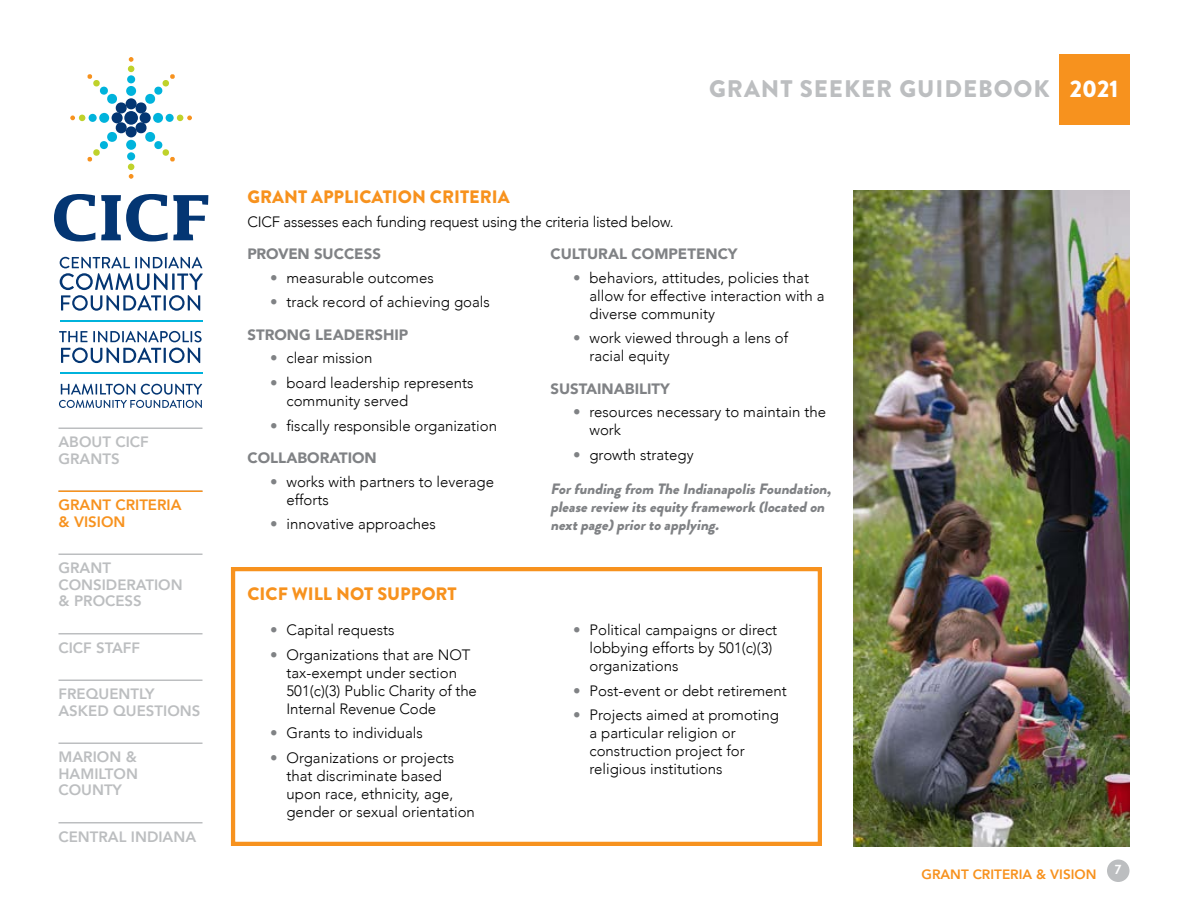
<style>
.page{position:relative;width:1188px;height:918px;background:#fff}
.page>*{position:absolute;margin:0;border:0;box-sizing:border-box;transform-origin:0 0}
.t1{font:900 24px "Brandon Grotesque";letter-spacing:.04em;color:#bcbec0}
.t2{font:900 18px "Brandon Grotesque";color:#f7921e}
.t3{font:300 15px/18px "Avenir";color:#000}
.t4{font:800 15px/16.5px "Avenir";color:#bcbec0}
.t5{font:italic 900 15px/18px "Brandon Grotesque";color:#808285}
.t6{font:900 15px "Avenir";color:#808285}
.t7{font:800 15px/16.5px "Avenir";color:#f7921e}
.t8{font:800 13.5px "Avenir";color:#f7921e}
.t9{font:700 13.5px "Brandon Grotesque";color:#fff}
.s1{color:#fff}
.s2{color:#808285}
.s3{font-weight:900;color:#808285}
</style>
<div class="page">
<div style="left:1107px;top:860px;width:23px;height:22px;background:#bcbec0;border-radius:50%"></div>
<div style="left:1059px;top:54px;width:71px;height:71px;background:#f7921e"></div>
<svg style="left:54px;top:194px;width:41px;height:47px"></svg>
<svg style="left:101px;top:194px;width:107px;height:47px"></svg>
<svg style="left:60px;top:257px;width:143px;height:54px"></svg>
<svg style="left:59px;top:331px;width:28px;height:11px"></svg>
<svg style="left:93px;top:331px;width:109px;height:11px"></svg>
<svg style="left:61px;top:348px;width:139px;height:15px"></svg>
<svg style="left:70px;top:57px;width:122px;height:122px"></svg>
<hr style="left:60px;top:320px;width:142px;height:2px;background:#00b3dc">
<hr style="left:60px;top:372px;width:142px;height:2px;background:#00b3dc">
<svg style="left:59px;top:384px;width:143px;height:24px"></svg>
<hr style="left:58px;top:428px;width:144px;height:1px;background:#bcbec0">
<hr style="left:58px;top:554px;width:144px;height:1px;background:#bcbec0">
<hr style="left:58px;top:633px;width:144px;height:1px;background:#bcbec0">
<hr style="left:58px;top:680px;width:144px;height:1px;background:#bcbec0">
<hr style="left:58px;top:742px;width:144px;height:2px;background:#bcbec0">
<hr style="left:58px;top:822px;width:144px;height:2px;background:#bcbec0">
<hr style="left:58px;top:490px;width:144px;height:2px;background:#f7921e">
<div style="left:231px;top:567px;width:591px;height:279px;border:4px solid #f7921e"></div>
<img style="left:854px;top:190px;width:276px;height:657px">
<p class="t4" style="left:58px;top:434px;width:92px">ABOUT CICF<br>GRANTS</p>
<p class="t7" style="left:58px;top:497px;width:125px">GRANT CRITERIA &amp; VISION</p>
<p class="t4" style="left:58px;top:560px;width:126px">GRANT<br>CONSIDERATION &amp; PROCESS</p>
<p class="t4" style="left:58px;top:639px;width:83px">CICF STAFF</p>
<p class="t4" style="left:58px;top:686px;width:143px">FREQUENTLY<br>ASKED QUESTIONS</p>
<p class="t4" style="left:58px;top:749px;width:81px;text-align:justify">MARION &amp; HAMILTON COUNTY</p>
<p class="t4" style="left:58px;top:828px;width:139px">CENTRAL INDIANA</p>
<h1 class="t1" style="left:709px;top:71px;width:411px">GRANT SEEKER GUIDEBOOK <span class="s1">2021</span></h1>
<p class="t2" style="left:248px;top:184px;width:264px">GRANT APPLICATION CRITERIA</p>
<p class="t3" style="left:248px;top:213px;width:428px">CICF assesses each funding request using the criteria listed below.</p>
<p class="t6" style="left:248px;top:241px;width:135px">PROVEN SUCCESS</p>
<p class="t3" style="left:270px;top:268px;width:165px"><span class="s2">•</span> measurable outcomes</p>
<p class="t3" style="left:248px;top:286px;width:244px;line-height:32.2px;text-indent:22px"><span class="s2">•</span> track record of achieving goals<br><span class="s3">STRONG LEADERSHIP</span></p>
<p class="t3" style="left:270px;top:349px;width:104px"><span class="s2">•</span> clear mission</p>
<p class="t3" style="left:286px;top:374px;width:189px;text-indent:-16px"><span class="s2">•</span> board leadership represents community served</p>
<p class="t3" style="left:248px;top:409px;width:251px;line-height:32.2px;text-indent:22px"><span class="s2">•</span> fiscally responsible organization<br><span class="s3">COLLABORATION</span></p>
<p class="t3" style="left:286px;top:472px;width:209px;text-indent:-16px"><span class="s2">•</span> works with partners to leverage efforts</p>
<p class="t3" style="left:270px;top:515px;width:168px"><span class="s2">•</span> innovative approaches</p>
<p class="t6" style="left:550px;top:241px;width:189px">CULTURAL COMPETENCY</p>
<p class="t3" style="left:590px;top:268px;width:237px;text-indent:-16px"><span class="s2">•</span> behaviors, attitudes, policies that allow for effective interaction with a diverse community</p>
<p class="t3" style="left:590px;top:329px;width:200px;text-indent:-16px"><span class="s2">•</span> work viewed through a lens of racial equity</p>
<p class="t6" style="left:550px;top:375px;width:121px">SUSTAINABILITY</p>
<p class="t3" style="left:590px;top:403px;width:238px;text-indent:-16px"><span class="s2">•</span> resources necessary to maintain the work</p>
<p class="t3" style="left:573px;top:446px;width:122px"><span class="s2">•</span> growth strategy</p>
<p class="t5" style="left:550px;top:480px;width:286px">Forfundingfrom TheIndianapolisFoundation, pleasereview itsequityframework (located on nextpage)priortoapplying.</p>
<p class="t2" style="left:248px;top:581px;width:211px">CICF WILL NOT SUPPORT</p>
<p class="t3" style="left:270px;top:621px;width:126px"><span class="s2">•</span> Capital requests</p>
<p class="t3" style="left:286px;top:645px;width:192px;text-indent:-16px"><span class="s2">•</span> Organizations that are NOT tax-exempt under section<br>501(c)(3) Public Charity of the<br>Internal Revenue Code</p>
<p class="t3" style="left:270px;top:724px;width:154px"><span class="s2">•</span> Grants to individuals</p>
<p class="t3" style="left:286px;top:749px;width:190px;text-indent:-16px"><span class="s2">•</span> Organizations or projects that discriminate based upon race, ethnicity, age, gender or sexual orientation</p>
<p class="t3" style="left:590px;top:621px;width:189px;text-indent:-16px"><span class="s2">•</span> Political campaigns or direct lobbying efforts by 501(c)(3) organizations</p>
<p class="t3" style="left:573px;top:681px;width:215px"><span class="s2">•</span> Post-event or debt retirement</p>
<p class="t3" style="left:590px;top:706px;width:191px;text-indent:-16px"><span class="s2">•</span> Projects aimed at promoting a particular religion or construction project for religious institutions</p>
<p class="t8" style="left:922px;top:864px;width:177px">GRANT CRITERIA &amp; VISION</p>
<p class="t9" style="left:1115px;top:860px;width:8px">7</p>
</div>
